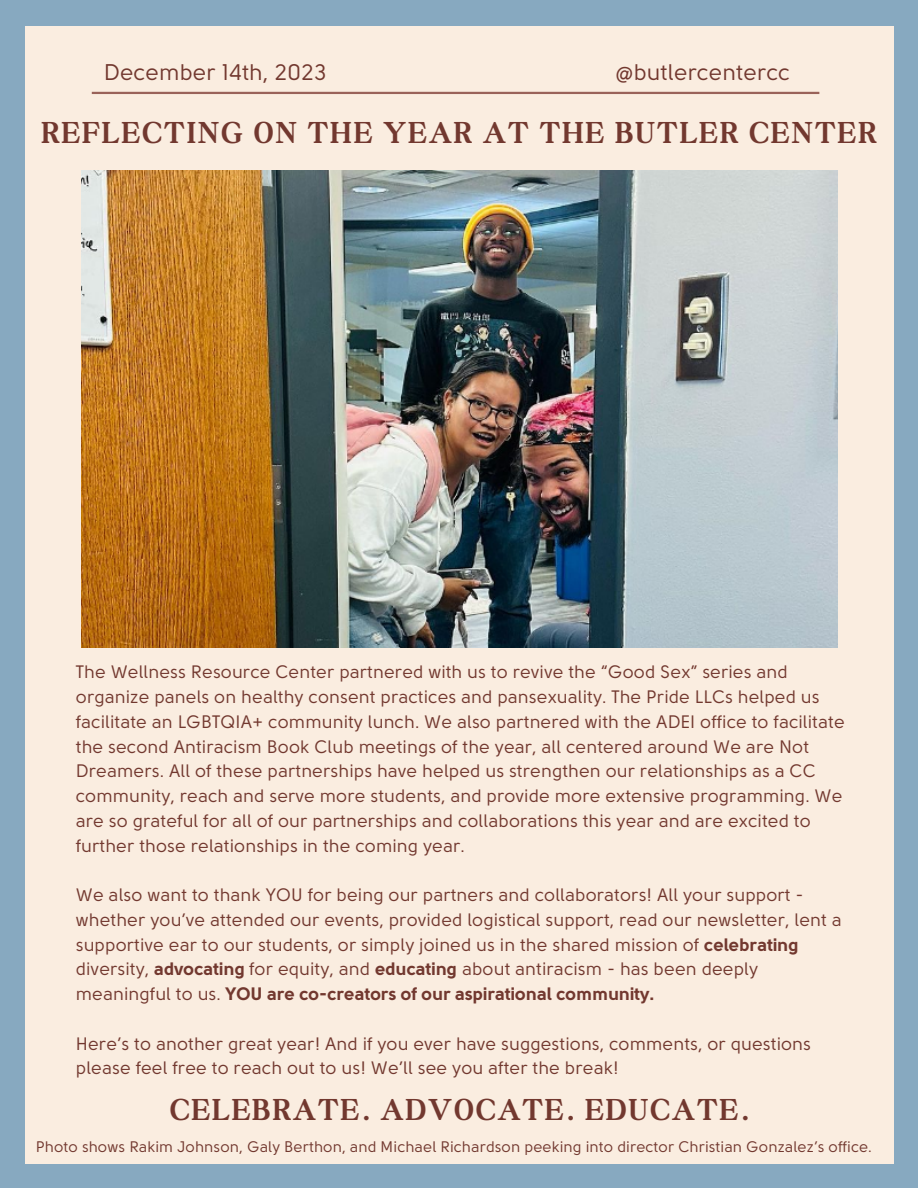
<style>
.page{position:relative;width:918px;height:1188px;background:#87a9c0}
.page>*{position:absolute;margin:0;border:0;box-sizing:border-box;transform-origin:0 0}
.t1{font:700 32.4px "Boston Angel";letter-spacing:.075em;color:#72382f}
.t2{font:22.5px "Solomon Sans";color:#72382f}
.t3{font:18px/24.8px "Solomon Sans";color:#72382f}
.t4{font:15.3px "Solomon Sans";color:#72382f}
.s1{font-weight:700}
</style>
<div class="page">
<div style="left:25px;top:26px;width:868px;height:1138px;background:#faede0"></div>
<hr style="left:92px;top:92px;width:727px;height:2px;background:#996259">
<img style="left:81px;top:171px;width:756px;height:477px">
<p class="t2" style="left:104px;top:62px;width:224px">December 14th, 2023</p>
<p class="t2" style="left:615px;top:62px;width:176px">@butlercentercc</p>
<p class="t1" style="left:41px;top:114px;width:837px">REFLECTING ON THE YEAR AT THE BUTLER CENTER</p>
<p class="t3" style="left:76px;top:661px;width:771px">The Wellness Resource Center partnered with us to revive the “Good Sex” series and organize panels on healthy consent practices and pansexuality. The Pride LLCs helped us facilitate an LGBTQIA+ community lunch. We also partnered with the ADEI office to facilitate the second Antiracism Book Club meetings of the year, all centered around We are Not Dreamers. All of these partnerships have helped us strengthen our relationships as a CC community, reach and serve more students, and provide more extensive programming. We are so grateful for all of our partnerships and collaborations this year and are excited to further those relationships in the coming year.</p>
<p class="t3" style="left:76px;top:883px;width:767px">We also want to thank YOU for being our partners and collaborators! All your support - whether you’ve attended our events, provided logistical support, read our newsletter, lent a supportive ear to our students, or simply joined us in the shared mission of <span class="s1">celebrating </span>diversity, <span class="s1">advocating</span> for equity, and <span class="s1">educating</span> about antiracism - has been deeply meaningful to us. <span class="s1">YOU are co-creators of our aspirational community.</span></p>
<p class="t3" style="left:76px;top:1032px;width:737px">Here’s to another great year! And if you ever have suggestions, comments, or questions please feel free to reach out to us! We’ll see you after the break!</p>
<p class="t1" style="left:170px;top:1090px;width:580px">CELEBRATE. ADVOCATE. EDUCATE.</p>
<p class="t4" style="left:36px;top:1140px;width:838px">Photo shows Rakim Johnson, Galy Berthon, and Michael Richardson peeking into director Christian Gonzalez’s office.</p>
</div>
